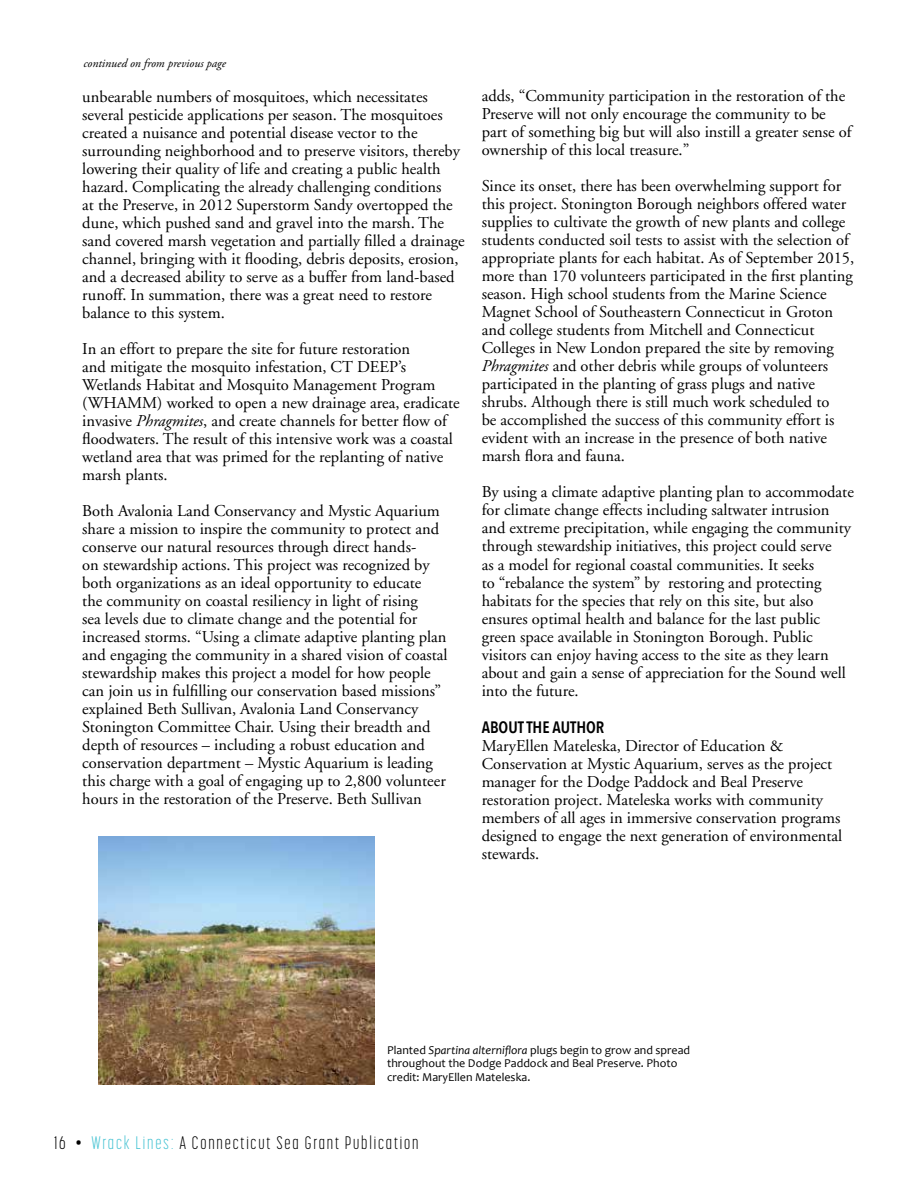
<style>
.page{position:relative;width:918px;height:1188px;background:#fff}
.page>*{position:absolute;margin:0;border:0;box-sizing:border-box;transform-origin:0 0}
.t1{font:300 18px "Korolev Compressed";letter-spacing:.1em;color:#000}
.t2{font:16.5px/18px "Adobe Garamond";color:#000}
.t3{font:600 16.5px "Avenir Next Condensed";color:#000}
.t4{font:12px/13.5px "Candara";color:#000}
.t5{font:italic 12px "Adobe Garamond Pro";color:#000}
.s1{font-style:italic}
.s2{color:#47c3d3}
</style>
<div class="page">
<img style="left:99px;top:836px;width:275px;height:249px">
<p class="t5" style="left:84px;top:56px;width:144px">continued on from previous page</p>
<p class="t2" style="left:82px;top:88px;width:384px">unbearable numbers of mosquitoes, which necessitates several pesticide applications per season. The mosquitoes created a nuisance and potential disease vector to the surrounding neighborhood and to preserve visitors, thereby lowering their quality of life and creating a public health hazard. Complicating the already challenging conditions<br>at the Preserve, in 2012 Superstorm Sandy overtopped the dune, which pushed sand and gravel into the marsh. The sand covered marsh vegetation and partially filled a drainage channel, bringing with it flooding, debris deposits, erosion, and a decreased ability to serve as a buffer from land-based runoff. In summation, there was a great need to restore balance to this system.</p>
<p class="t2" style="left:82px;top:340px;width:379px">In an effort to prepare the site for future restoration<br>and mitigate the mosquito infestation, CT DEEP’s Wetlands Habitat and Mosquito Management Program (WHAMM) worked to open a new drainage area, eradicate invasive <span class="s1">Phragmites</span>, and create channels for better flow of floodwaters. The result of this intensive work was a coastal wetland area that was primed for the replanting of native marsh plants.</p>
<p class="t2" style="left:82px;top:502px;width:367px">Both Avalonia Land Conservancy and Mystic Aquarium share a mission to inspire the community to protect and conserve our natural resources through direct hands-<br>on stewardship actions. This project was recognized by both organizations as an ideal opportunity to educate<br>the community on coastal resiliency in light of rising<br>sea levels due to climate change and the potential for increased storms. “Using a climate adaptive planting plan and engaging the community in a shared vision of coastal stewardship makes this project a model for how people can join us in fulfilling our conservation based missions” explained Beth Sullivan, Avalonia Land Conservancy Stonington Committee Chair. Using their breadth and depth of resources – including a robust education and conservation department – Mystic Aquarium is leading this charge with a goal of engaging up to 2,800 volunteer hours in the restoration of the Preserve. Beth Sullivan</p>
<p class="t2" style="left:482px;top:88px;width:372px">adds, “Community participation in the restoration of the Preserve will not only encourage the community to be part of something big but will also instill a greater sense of ownership of this local treasure.”</p>
<p class="t2" style="left:482px;top:178px;width:374px">Since its onset, there has been overwhelming support for this project. Stonington Borough neighbors offered water supplies to cultivate the growth of new plants and college students conducted soil tests to assist with the selection of appropriate plants for each habitat. As of September 2015, more than 170 volunteers participated in the first planting season. High school students from the Marine Science Magnet School of Southeastern Connecticut in Groton and college students from Mitchell and Connecticut Colleges in New London prepared the site by removing <span class="s1">Phragmites</span> and other debris while groups of volunteers participated in the planting of grass plugs and native shrubs. Although there is still much work scheduled to<br>be accomplished the success of this community effort is evident with an increase in the presence of both native marsh flora and fauna.</p>
<p class="t2" style="left:482px;top:484px;width:374px">By using a climate adaptive planting plan to accommodate for climate change effects including saltwater intrusion and extreme precipitation, while engaging the community through stewardship initiatives, this project could serve<br>as a model for regional coastal communities. It seeks<br>to “rebalance the system” by restoring and protecting habitats for the species that rely on this site, but also ensures optimal health and balance for the last public green space available in Stonington Borough. Public visitors can enjoy having access to the site as they learn about and gain a sense of appreciation for the Sound well into the future.</p>
<p class="t3" style="left:482px;top:717px;width:124px">ABOUT THE AUTHOR</p>
<p class="t2" style="left:482px;top:737px;width:362px">MaryEllen Mateleska, Director of Education &amp; Conservation at Mystic Aquarium, serves as the project manager for the Dodge Paddock and Beal Preserve restoration project. Mateleska works with community members of all ages in immersive conservation programs designed to engage the next generation of environmental stewards.</p>
<p class="t4" style="left:387px;top:1043px;width:305px">Planted <span class="s1">Spartina alterniflora</span> plugs begin to grow and spread throughout the Dodge Paddock and Beal Preserve. Photo credit: MaryEllen Mateleska.</p>
<p class="t1" style="left:54px;top:1132px;width:366px">16 • <span class="s2">Wrack Lines:</span> A Connecticut Sea Grant Publication</p>
</div>
